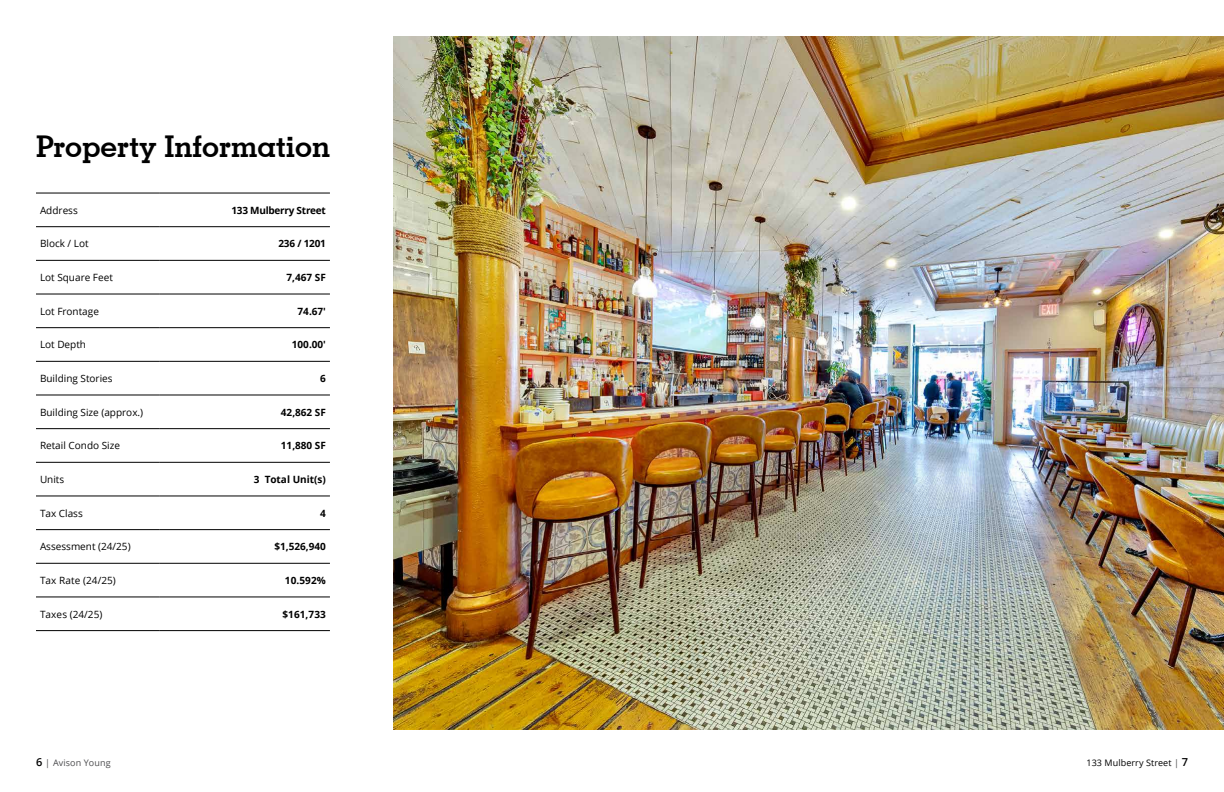
<style>
.page{position:relative;width:1224px;height:792px;background:#fff}
.page>*{position:absolute;margin:0;border:0;box-sizing:border-box;transform-origin:0 0}
.t1{font:700 30px "Geometric Slab 703 BT";color:#000}
.t2{font:10px "Open Sans";color:#000}
.t3{font:700 10px "Open Sans";color:#000}
.t4{font:700 10px "Open Sans";letter-spacing:-.025em;color:#000}
.t5{font:9px "Open Sans";letter-spacing:.01em;color:#000}
.t6{font:9px "Open Sans";letter-spacing:.01em;color:#4d4d4f}
.s1{font-weight:600;font-size:11px;color:#000}
.s2{color:#4d4d4f}
.s3{font-weight:600;font-size:11px}
</style>
<div class="page">
<img style="left:393px;top:36px;width:831px;height:693px">
<hr style="left:36px;top:193px;width:124px;height:1px;background:#000">
<hr style="left:160px;top:193px;width:170px;height:1px;background:#000">
<hr style="left:36px;top:227px;width:124px;height:1px;background:#000">
<hr style="left:160px;top:227px;width:170px;height:1px;background:#000">
<hr style="left:36px;top:260px;width:124px;height:1px;background:#000">
<hr style="left:160px;top:260px;width:170px;height:1px;background:#000">
<hr style="left:36px;top:294px;width:124px;height:1px;background:#000">
<hr style="left:160px;top:294px;width:170px;height:1px;background:#000">
<hr style="left:36px;top:328px;width:124px;height:1px;background:#000">
<hr style="left:160px;top:328px;width:170px;height:1px;background:#000">
<hr style="left:36px;top:361px;width:124px;height:1px;background:#000">
<hr style="left:160px;top:361px;width:170px;height:1px;background:#000">
<hr style="left:36px;top:395px;width:124px;height:1px;background:#000">
<hr style="left:160px;top:395px;width:170px;height:1px;background:#000">
<hr style="left:36px;top:428px;width:124px;height:1px;background:#000">
<hr style="left:160px;top:428px;width:170px;height:1px;background:#000">
<hr style="left:36px;top:496px;width:124px;height:1px;background:#000">
<hr style="left:160px;top:496px;width:170px;height:1px;background:#000">
<hr style="left:36px;top:529px;width:124px;height:1px;background:#000">
<hr style="left:160px;top:529px;width:170px;height:1px;background:#000">
<hr style="left:36px;top:563px;width:124px;height:1px;background:#000">
<hr style="left:160px;top:563px;width:170px;height:1px;background:#000">
<hr style="left:36px;top:597px;width:124px;height:1px;background:#000">
<hr style="left:160px;top:597px;width:170px;height:1px;background:#000">
<hr style="left:36px;top:630px;width:124px;height:1px;background:#000">
<hr style="left:160px;top:630px;width:170px;height:1px;background:#000">
<hr style="left:36px;top:462px;width:124px;height:1px;background:#000">
<hr style="left:160px;top:462px;width:170px;height:1px;background:#000">
<h1 class="t1" style="left:36px;top:128px;width:295px">Property Information</h1>
<p class="t2" style="left:40px;top:203px;width:39px">Address</p>
<p class="t4" style="left:232px;top:203px;width:96px">133 Mulberry Street</p>
<p class="t2" style="left:40px;top:237px;width:50px">Block / Lot</p>
<p class="t3" style="left:278px;top:237px;width:49px">236 / 1201</p>
<p class="t2" style="left:40px;top:271px;width:74px">Lot Square Feet</p>
<p class="t3" style="left:287px;top:270px;width:41px">7,467 SF</p>
<p class="t2" style="left:40px;top:304px;width:60px">Lot Frontage</p>
<p class="t3" style="left:298px;top:304px;width:30px">74.67'</p>
<p class="t2" style="left:40px;top:338px;width:48px">Lot Depth</p>
<p class="t3" style="left:292px;top:338px;width:36px">100.00'</p>
<p class="t2" style="left:40px;top:372px;width:74px">Building Stories</p>
<p class="t3" style="left:320px;top:371px;width:7px">6</p>
<p class="t2" style="left:40px;top:405px;width:105px">Building Size (approx.)</p>
<p class="t3" style="left:281px;top:405px;width:47px">42,862 SF</p>
<p class="t2" style="left:40px;top:439px;width:82px">Retail Condo Size</p>
<p class="t3" style="left:281px;top:439px;width:47px">11,880 SF</p>
<p class="t2" style="left:40px;top:472px;width:26px">Units</p>
<p class="t3" style="left:254px;top:472px;width:74px">3 Total Unit(s)</p>
<p class="t2" style="left:40px;top:506px;width:44px">Tax Class</p>
<p class="t3" style="left:320px;top:506px;width:7px">4</p>
<p class="t2" style="left:40px;top:540px;width:92px">Assessment (24/25)</p>
<p class="t3" style="left:274px;top:540px;width:53px">$1,526,940</p>
<p class="t2" style="left:40px;top:573px;width:77px">Tax Rate (24/25)</p>
<p class="t3" style="left:285px;top:573px;width:43px">10.592%</p>
<p class="t2" style="left:40px;top:607px;width:64px">Taxes (24/25)</p>
<p class="t3" style="left:282px;top:607px;width:45px">$161,733</p>
<p class="t6" style="left:36px;top:757px;width:76px"><span class="s1">6</span> | Avison Young</p>
<p class="t5" style="left:1086px;top:756px;width:103px">133 Mulberry Street <span class="s2">|</span> <span class="s3">7</span></p>
</div>
